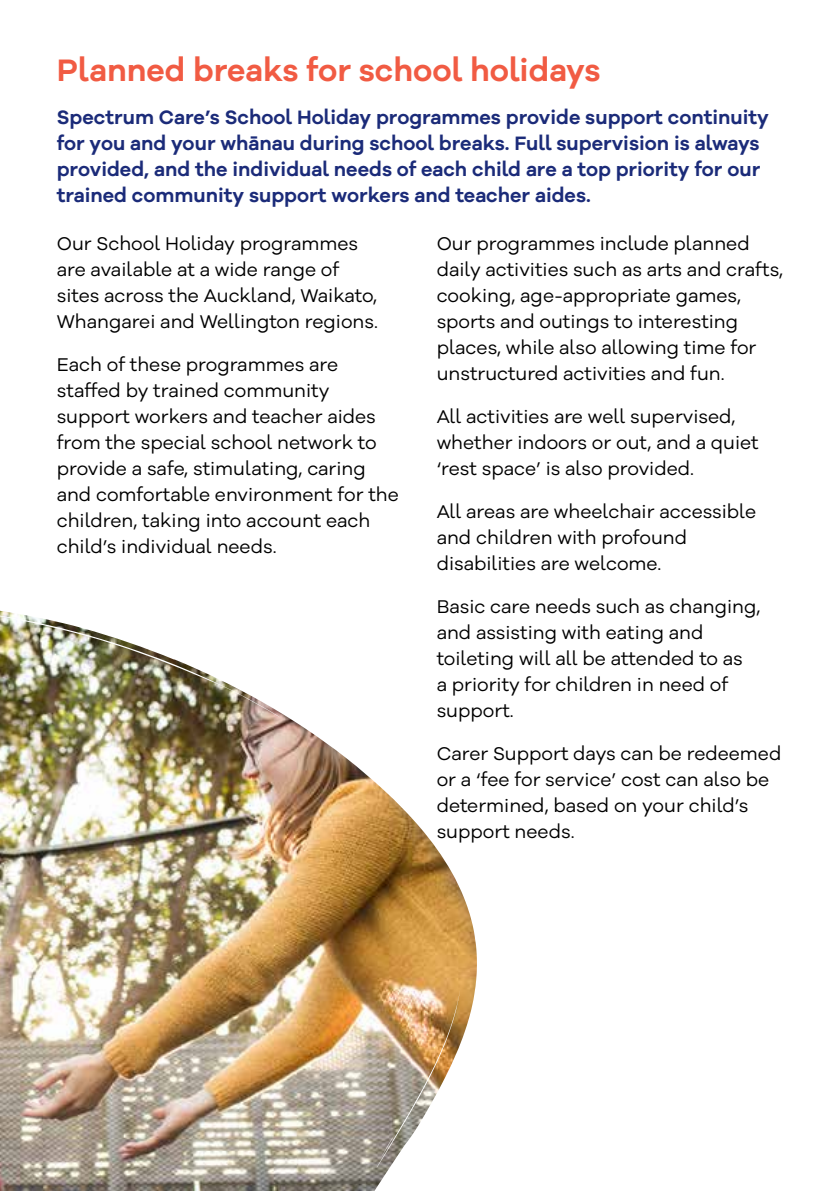
<style>
.page{position:relative;width:840px;height:1191px;background:#fff}
.page>*{position:absolute;margin:0;border:0;box-sizing:border-box;transform-origin:0 0}
.t1{font:600 32px "Galano Grotesque Alt";color:#f15b43}
.t2{font:600 20px/26px "Galano Grotesque Alt";color:#1b2b79}
.t3{font:19px/26px "Galano Grotesque Alt";color:#000}
</style>
<div class="page">
<img style="left:0;top:611px;width:476px;height:580px">
<h1 class="t1" style="left:57px;top:49px;width:545px">Planned breaks for school holidays</h1>
<p class="t2" style="left:57px;top:104px;width:713px">Spectrum Care’s School Holiday programmes provide support continuity for you and your whānau during school breaks. Full supervision is always provided, and the individual needs of each child are a top priority for our trained community support workers and teacher aides.</p>
<p class="t3" style="left:57px;top:230px;width:322px">Our School Holiday programmes are available at a wide range of sites across the Auckland, Waikato, Whangarei and Wellington regions.</p>
<p class="t3" style="left:57px;top:351px;width:343px">Each of these programmes are staffed by trained community support workers and teacher aides from the special school network to provide a safe, stimulating, caring and comfortable environment for the children, taking into account each child’s individual needs.</p>
<p class="t3" style="left:436px;top:230px;width:348px">Our programmes include planned daily activities such as arts and crafts, cooking, age-appropriate games, sports and outings to interesting places, while also allowing time for unstructured activities and fun.</p>
<p class="t3" style="left:436px;top:403px;width:323px">All activities are well supervised, whether indoors or out, and a quiet ‘rest space’ is also provided.</p>
<p class="t3" style="left:436px;top:498px;width:321px">All areas are wheelchair accessible and children with profound disabilities are welcome.</p>
<p class="t3" style="left:436px;top:593px;width:325px">Basic care needs such as changing, and assisting with eating and toileting will all be attended to as<br>a priority for children in need of support.</p>
<p class="t3" style="left:436px;top:740px;width:346px">Carer Support days can be redeemed or a ‘fee for service’ cost can also be determined, based on your child’s support needs.</p>
</div>
